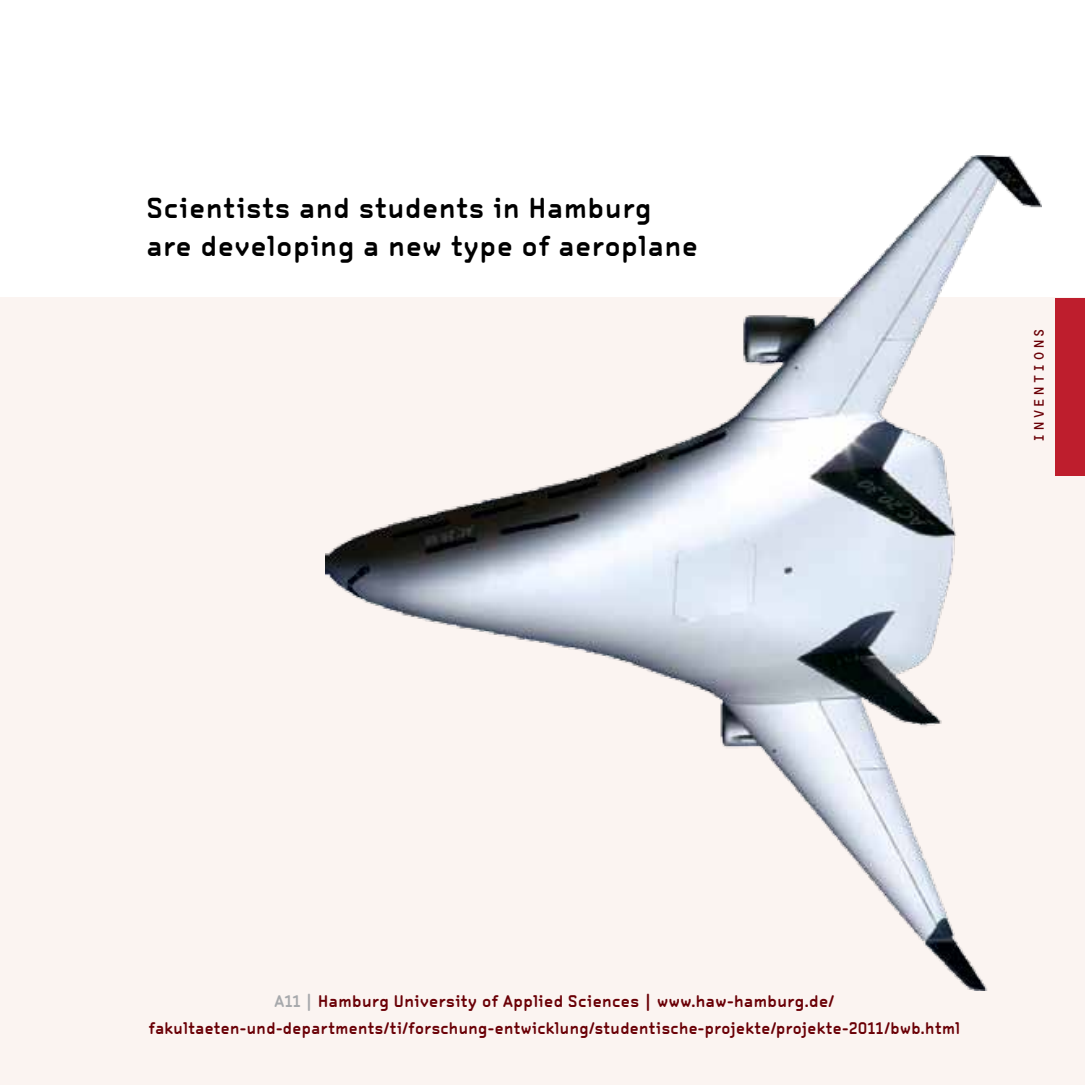
<style>
.page{position:relative;width:1085px;height:1085px;background:#fff}
.page>*{position:absolute;margin:0;border:0;box-sizing:border-box;transform-origin:0 0}
.t1{font:700 27px/38.2px "OCRA Tribute Com";letter-spacing:.04em;color:#000}
.t2{font:700 15.75px/27px "OCRA Tribute Com";letter-spacing:.03em;color:#6a0006;text-align:center}
.t3{font:14.17px "OCRB";letter-spacing:.1em;color:#6a0006}
.s1{color:#a7a9ac}
</style>
<div class="page">
<div style="left:0;top:298px;width:1084px;height:786px;background:#fbf4f1"></div>
<div style="left:1054px;top:298px;width:30px;height:177px;background:#be1e2d"></div>
<img style="left:325px;top:155px;width:715px;height:835px">
<h1 class="t1" style="left:147px;top:190px;width:552px">Scientists and students in Hamburg are developing a new type of aeroplane</h1>
<p class="t3" style="left:1031px;top:442px;width:116px;rotate:-90deg">inventions</p>
<p class="t2" style="left:149px;top:987px;width:812px"><span class="s1">A11 |</span> Hamburg University of Applied Sciences | www.haw-hamburg.de/ fakultaeten-und-departments/ti/forschung-entwicklung/studentische-projekte/projekte-2011/bwb.html</p>
</div>
